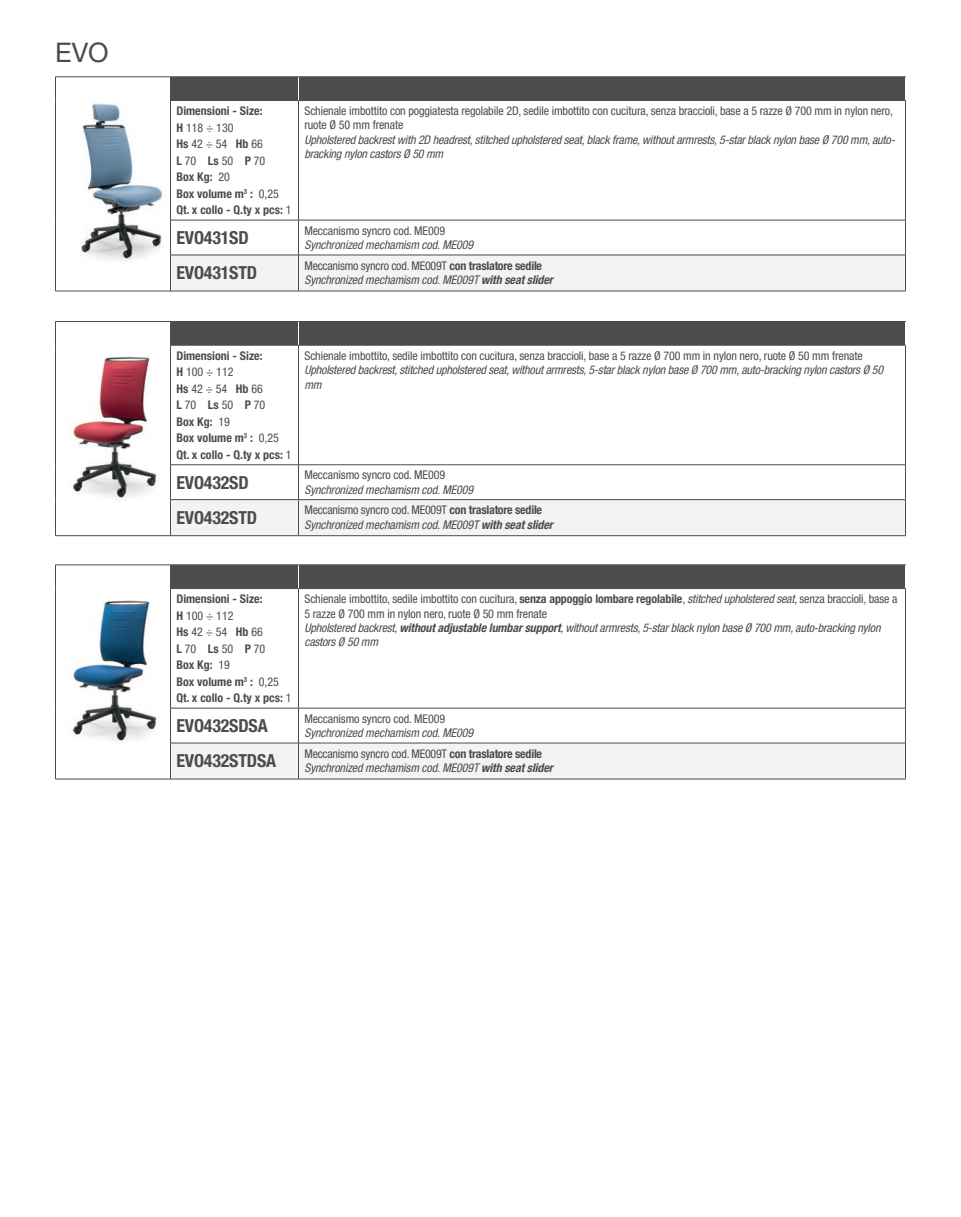
<style>
.page{position:relative;width:961px;height:1217px;background:#fff}
.page>*{position:absolute;margin:0;border:0;box-sizing:border-box;transform-origin:0 0}
.t1{font:27px "Helvetica Neue LT Std";color:#4b4c4d}
.t2{font:700 condensed 18px "Helvetica Neue LT Std";letter-spacing:-.01em;color:#4b4c4d}
.t3{font:italic condensed 12px/14.4px "Helvetica Neue LT Std";letter-spacing:-.015em;color:#4b4c4d}
.t4{font:condensed 12px/14.4px "Helvetica Neue LT Std";letter-spacing:-.01em;color:#4b4c4d}
.t5{font:700 condensed 12px/16.5px "Helvetica Neue LT Std";color:#4b4c4d}
.s1{font-weight:400}
.s2{font-style:normal}
.s3{font-weight:700;font-style:normal}
.s4{font-weight:700}
</style>
<div class="page">
<svg style="left:56px;top:565px;width:849px;height:144px"></svg>
<div style="left:171px;top:743px;width:734px;height:35px;background:#f2f3f4"></div>
<svg style="left:55px;top:565px;width:1px;height:23px"></svg>
<div style="left:170px;top:565px;width:736px;height:23px;background:#4b4c4d"></div>
<hr style="left:55px;top:564px;width:115px;height:1px;background:#4b4c4d">
<hr style="left:170px;top:564px;width:128px;height:1px;background:#4b4c4d">
<hr style="left:298px;top:564px;width:608px;height:1px;background:#4b4c4d">
<hr style="left:55px;top:742px;width:1px;height:36px;background:#4b4c4d">
<hr style="left:55px;top:588px;width:1px;height:120px;background:#4b4c4d">
<hr style="left:170px;top:588px;width:1px;height:119px;background:#4b4c4d">
<hr style="left:55px;top:708px;width:1px;height:34px;background:#4b4c4d">
<hr style="left:298px;top:588px;width:1px;height:119px;background:#4b4c4d">
<hr style="left:55px;top:778px;width:115px;height:1px;background:#4b4c4d">
<hr style="left:171px;top:588px;width:127px;height:1px;background:#4b4c4d">
<hr style="left:298px;top:588px;width:608px;height:1px;background:#4b4c4d">
<hr style="left:905px;top:588px;width:1px;height:119px;background:#4b4c4d">
<hr style="left:170px;top:707px;width:128px;height:1px;background:#4b4c4d">
<hr style="left:170px;top:708px;width:1px;height:34px;background:#4b4c4d">
<hr style="left:298px;top:707px;width:608px;height:1px;background:#4b4c4d">
<hr style="left:298px;top:708px;width:1px;height:34px;background:#4b4c4d">
<hr style="left:905px;top:708px;width:1px;height:34px;background:#4b4c4d">
<hr style="left:170px;top:742px;width:128px;height:1px;background:#4b4c4d">
<hr style="left:170px;top:743px;width:1px;height:35px;background:#4b4c4d">
<hr style="left:298px;top:742px;width:608px;height:1px;background:#4b4c4d">
<hr style="left:298px;top:743px;width:1px;height:35px;background:#4b4c4d">
<hr style="left:905px;top:743px;width:1px;height:35px;background:#4b4c4d">
<hr style="left:170px;top:778px;width:128px;height:1px;background:#4b4c4d">
<hr style="left:298px;top:778px;width:608px;height:1px;background:#4b4c4d">
<svg style="left:56px;top:219px;width:849px;height:72px"></svg>
<div style="left:171px;top:256px;width:734px;height:35px;background:#f2f3f4"></div>
<svg style="left:55px;top:78px;width:1px;height:22px"></svg>
<div style="left:170px;top:78px;width:735px;height:22px;background:#4b4c4d"></div>
<hr style="left:55px;top:77px;width:115px;height:1px;background:#4b4c4d">
<hr style="left:170px;top:77px;width:128px;height:1px;background:#4b4c4d">
<hr style="left:298px;top:77px;width:608px;height:1px;background:#4b4c4d">
<hr style="left:55px;top:255px;width:1px;height:36px;background:#4b4c4d">
<hr style="left:55px;top:100px;width:1px;height:120px;background:#4b4c4d">
<hr style="left:170px;top:100px;width:1px;height:120px;background:#4b4c4d">
<hr style="left:55px;top:220px;width:1px;height:35px;background:#4b4c4d">
<hr style="left:298px;top:101px;width:1px;height:119px;background:#4b4c4d">
<hr style="left:55px;top:291px;width:115px;height:1px;background:#4b4c4d">
<hr style="left:171px;top:100px;width:127px;height:1px;background:#4b4c4d">
<hr style="left:298px;top:100px;width:608px;height:1px;background:#4b4c4d">
<hr style="left:905px;top:101px;width:1px;height:119px;background:#4b4c4d">
<hr style="left:170px;top:220px;width:128px;height:1px;background:#4b4c4d">
<hr style="left:170px;top:220px;width:1px;height:35px;background:#4b4c4d">
<hr style="left:298px;top:220px;width:608px;height:1px;background:#4b4c4d">
<hr style="left:298px;top:220px;width:1px;height:35px;background:#4b4c4d">
<hr style="left:905px;top:220px;width:1px;height:35px;background:#4b4c4d">
<hr style="left:170px;top:255px;width:128px;height:1px;background:#4b4c4d">
<hr style="left:170px;top:255px;width:1px;height:36px;background:#4b4c4d">
<hr style="left:298px;top:255px;width:608px;height:1px;background:#4b4c4d">
<hr style="left:298px;top:255px;width:1px;height:36px;background:#4b4c4d">
<hr style="left:905px;top:255px;width:1px;height:36px;background:#4b4c4d">
<hr style="left:170px;top:291px;width:128px;height:1px;background:#4b4c4d">
<hr style="left:298px;top:291px;width:608px;height:1px;background:#4b4c4d">
<svg style="left:171px;top:465px;width:734px;height:1px"></svg>
<div style="left:171px;top:500px;width:734px;height:35px;background:#f2f3f4"></div>
<svg style="left:55px;top:322px;width:1px;height:23px"></svg>
<div style="left:170px;top:322px;width:736px;height:23px;background:#4b4c4d"></div>
<hr style="left:55px;top:321px;width:115px;height:1px;background:#4b4c4d">
<hr style="left:170px;top:321px;width:128px;height:1px;background:#4b4c4d">
<hr style="left:298px;top:321px;width:608px;height:1px;background:#4b4c4d">
<hr style="left:55px;top:499px;width:1px;height:36px;background:#4b4c4d">
<hr style="left:55px;top:345px;width:1px;height:119px;background:#4b4c4d">
<hr style="left:170px;top:345px;width:1px;height:119px;background:#4b4c4d">
<hr style="left:55px;top:464px;width:1px;height:35px;background:#4b4c4d">
<hr style="left:298px;top:345px;width:1px;height:119px;background:#4b4c4d">
<hr style="left:55px;top:535px;width:115px;height:1px;background:#4b4c4d">
<hr style="left:171px;top:345px;width:127px;height:1px;background:#4b4c4d">
<hr style="left:298px;top:345px;width:608px;height:1px;background:#4b4c4d">
<hr style="left:905px;top:345px;width:1px;height:119px;background:#4b4c4d">
<hr style="left:170px;top:464px;width:128px;height:1px;background:#4b4c4d">
<hr style="left:170px;top:465px;width:1px;height:34px;background:#4b4c4d">
<hr style="left:298px;top:464px;width:608px;height:1px;background:#4b4c4d">
<hr style="left:298px;top:465px;width:1px;height:34px;background:#4b4c4d">
<hr style="left:905px;top:465px;width:1px;height:34px;background:#4b4c4d">
<hr style="left:170px;top:499px;width:128px;height:1px;background:#4b4c4d">
<hr style="left:170px;top:499px;width:1px;height:36px;background:#4b4c4d">
<hr style="left:298px;top:499px;width:608px;height:1px;background:#4b4c4d">
<hr style="left:298px;top:499px;width:1px;height:36px;background:#4b4c4d">
<hr style="left:905px;top:499px;width:1px;height:36px;background:#4b4c4d">
<hr style="left:170px;top:535px;width:128px;height:1px;background:#4b4c4d">
<hr style="left:298px;top:535px;width:608px;height:1px;background:#4b4c4d">
<img style="left:72px;top:356px;width:85px;height:143px">
<img style="left:59px;top:590px;width:108px;height:151px">
<img style="left:59px;top:103px;width:108px;height:162px">
<h1 class="t1" style="left:55px;top:36px;width:55px">EVO</h1>
<p class="t5" style="left:176px;top:102px;width:117px">Dimensioni - Size:<br>H <span class="s1">118 ÷ 130<br></span>Hs <span class="s1">42 ÷ 54</span> Hb <span class="s1">66<br></span>L <span class="s1">70</span> Ls <span class="s1">50</span> P <span class="s1">70<br></span>Box Kg: <span class="s1">20<br></span>Box volume m<sup>3</sup> : <span class="s1">0,25<br></span>Qt. x collo - Q.ty x pcs: <span class="s1">1</span></p>
<p class="t4" style="left:304px;top:103px;width:590px">Schienale imbottito con poggiatesta regolabile 2D, sedile imbottito con cucitura, senza braccioli, base a 5 razze Ø 700 mm in nylon nero, ruote Ø 50 mm frenate</p>
<p class="t3" style="left:304px;top:133px;width:592px">Upholstered backrest with 2D headrest, stitched upholstered seat, black frame, without armrests, 5-star black nylon base Ø 700 mm, auto&shy;bracking nylon castors Ø 50 mm</p>
<h2 class="t2" style="left:176px;top:226px;width:74px">EVO431SD</h2>
<p class="t4" style="left:304px;top:223px;width:142px">Meccanismo syncro cod. ME009</p>
<p class="t3" style="left:304px;top:238px;width:170px">Synchronized mechamism cod. ME009</p>
<h2 class="t2" style="left:176px;top:262px;width:82px">EVO431STD</h2>
<p class="t3" style="left:304px;top:258px;width:250px"><span class="s2">Meccanismo syncro cod. ME009T</span> <span class="s3">con traslatore sedile<br></span>Synchronized mechamism cod. ME009T <span class="s4">with seat slider</span></p>
<p class="t5" style="left:176px;top:347px;width:117px">Dimensioni - Size:<br>H <span class="s1">100 ÷ 112<br></span>Hs <span class="s1">42 ÷ 54</span> Hb <span class="s1">66<br></span>L <span class="s1">70</span> Ls <span class="s1">50</span> P <span class="s1">70<br></span>Box Kg: <span class="s1">19<br></span>Box volume m<sup>3</sup> : <span class="s1">0,25<br></span>Qt. x collo - Q.ty x pcs: <span class="s1">1</span></p>
<p class="t4" style="left:304px;top:348px;width:560px">Schienale imbottito, sedile imbottito con cucitura, senza braccioli, base a 5 razze Ø 700 mm in nylon nero, ruote Ø 50 mm frenate</p>
<p class="t3" style="left:304px;top:363px;width:580px">Upholstered backrest, stitched upholstered seat, without armrests, 5-star black nylon base Ø 700 mm, auto-bracking nylon castors Ø 50 mm</p>
<h2 class="t2" style="left:176px;top:471px;width:74px">EVO432SD</h2>
<p class="t4" style="left:304px;top:467px;width:142px">Meccanismo syncro cod. ME009</p>
<p class="t3" style="left:304px;top:482px;width:170px">Synchronized mechamism cod. ME009</p>
<h2 class="t2" style="left:176px;top:506px;width:82px">EVO432STD</h2>
<p class="t3" style="left:304px;top:503px;width:250px"><span class="s2">Meccanismo syncro cod. ME009T</span> <span class="s3">con traslatore sedile<br></span>Synchronized mechamism cod. ME009T <span class="s4">with seat slider</span></p>
<p class="t5" style="left:176px;top:590px;width:117px">Dimensioni - Size:<br>H <span class="s1">100 ÷ 112<br></span>Hs <span class="s1">42 ÷ 54</span> Hb <span class="s1">66<br></span>L <span class="s1">70</span> Ls <span class="s1">50</span> P <span class="s1">70<br></span>Box Kg: <span class="s1">19<br></span>Box volume m<sup>3</sup> : <span class="s1">0,25<br></span>Qt. x collo - Q.ty x pcs: <span class="s1">1</span></p>
<p class="t3" style="left:304px;top:591px;width:594px"><span class="s2">Schienale imbottito, sedile imbottito con cucitura,</span> <span class="s3">senza appoggio lombare regolabile</span><span class="s2">,</span> stitched upholstered seat, <span class="s2">senza braccioli, base a 5 razze Ø 700 mm in nylon nero, ruote Ø 50 mm frenate<br></span>Upholstered backrest, <span class="s4">without adjustable lumbar support</span>, without armrests, 5-star black nylon base Ø 700 mm, auto-bracking nylon castors Ø 50 mm</p>
<h2 class="t2" style="left:176px;top:714px;width:93px">EVO432SDSA</h2>
<p class="t4" style="left:304px;top:711px;width:142px">Meccanismo syncro cod. ME009</p>
<p class="t3" style="left:304px;top:725px;width:170px">Synchronized mechamism cod. ME009</p>
<h2 class="t2" style="left:176px;top:750px;width:101px">EVO432STDSA</h2>
<p class="t3" style="left:304px;top:746px;width:250px"><span class="s2">Meccanismo syncro cod. ME009T</span> <span class="s3">con traslatore sedile<br></span>Synchronized mechamism cod. ME009T <span class="s4">with seat slider</span></p>
</div>
